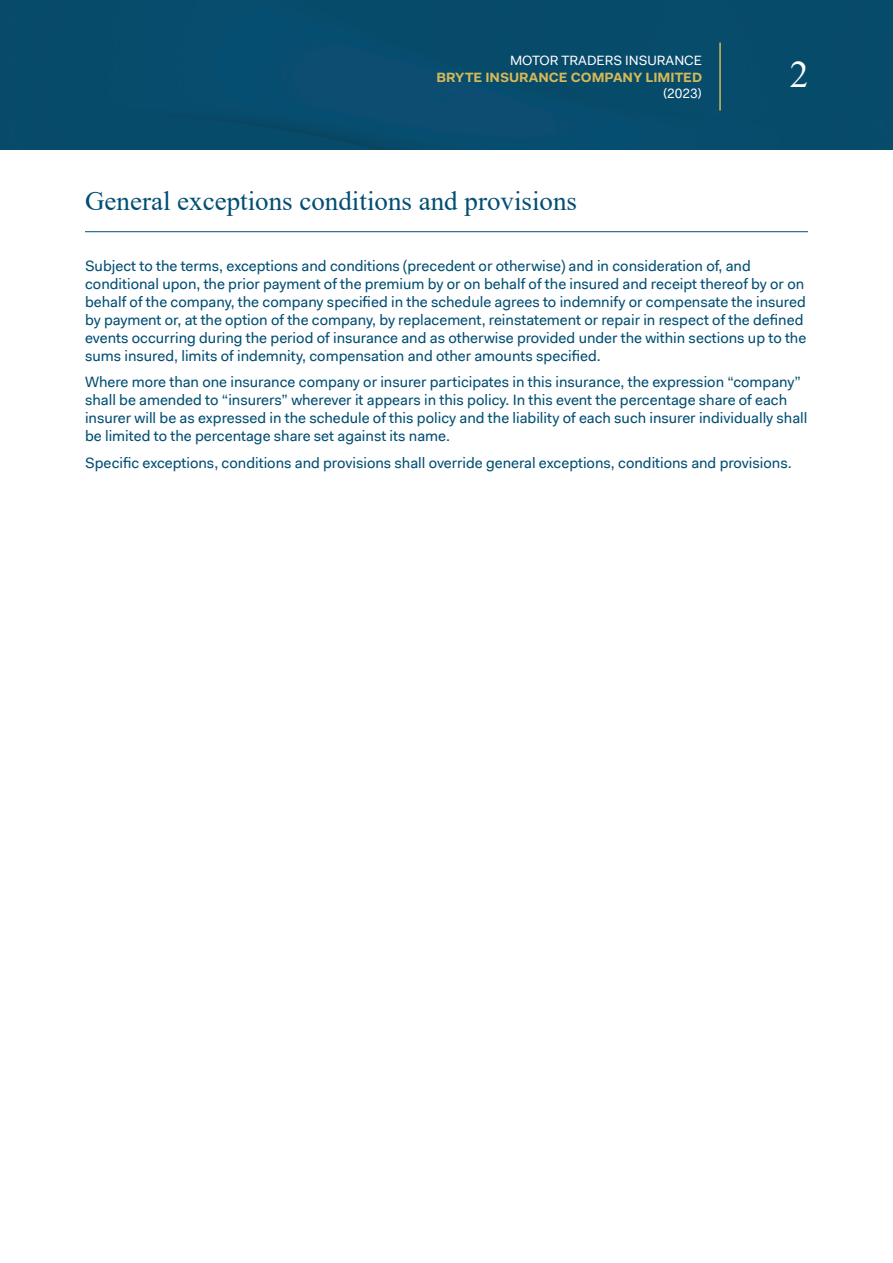
<style>
.page{position:relative;width:893px;height:1263px;background:#fff}
.page>*{position:absolute;margin:0;border:0;box-sizing:border-box;transform-origin:0 0}
.t1{font:37.5px "Times New Roman";color:#fff}
.t2{font:27px "Times New Roman";color:#004e73}
.t3{font:15px/18px "Fakt Pro";color:#004e73}
.t4{font:700 13.5px "Fakt Pro";color:#d4b957}
.t5{font:13.5px "Fakt Pro";color:#fff}
</style>
<div class="page">
<div style="left:0;top:0;width:893px;height:150px;background:#074b6b"></div>
<hr style="left:719px;top:43px;width:2px;height:68px;background:#d4b957">
<hr style="left:85px;top:231px;width:723px;height:1px;background:#004e73">
<p class="t5" style="left:510px;top:52px;width:194px">MOTOR TRADERS INSURANCE</p>
<p class="t4" style="left:436px;top:68px;width:267px">BRYTE INSURANCE COMPANY LIMITED</p>
<p class="t5" style="left:663px;top:84px;width:41px">(2023)</p>
<h2 class="t2" style="left:85px;top:182px;width:493px">General exceptions conditions and provisions</h2>
<h1 class="t1" style="left:790px;top:48px;width:20px">2</h1>
<p class="t3" style="left:85px;top:256px;width:723px">Subject to the terms, exceptions and conditions (precedent or otherwise) and in consideration of, and conditional upon, the prior payment of the premium by or on behalf of the insured and receipt thereof by or on behalf of the company, the company specified in the schedule agrees to indemnify or compensate the insured by payment or, at the option of the company, by replacement, reinstatement or repair in respect of the defined events occurring during the period of insurance and as otherwise provided under the within sections up to the sums insured, limits of indemnity, compensation and other amounts specified.</p>
<p class="t3" style="left:85px;top:373px;width:724px">Where more than one insurance company or insurer participates in this insurance, the expression “company” shall be amended to “insurers” wherever it appears in this policy. In this event the percentage share of each insurer will be as expressed in the schedule of this policy and the liability of each such insurer individually shall be limited to the percentage share set against its name.</p>
<p class="t3" style="left:85px;top:453px;width:708px">Specific exceptions, conditions and provisions shall override general exceptions, conditions and provisions.</p>
</div>
